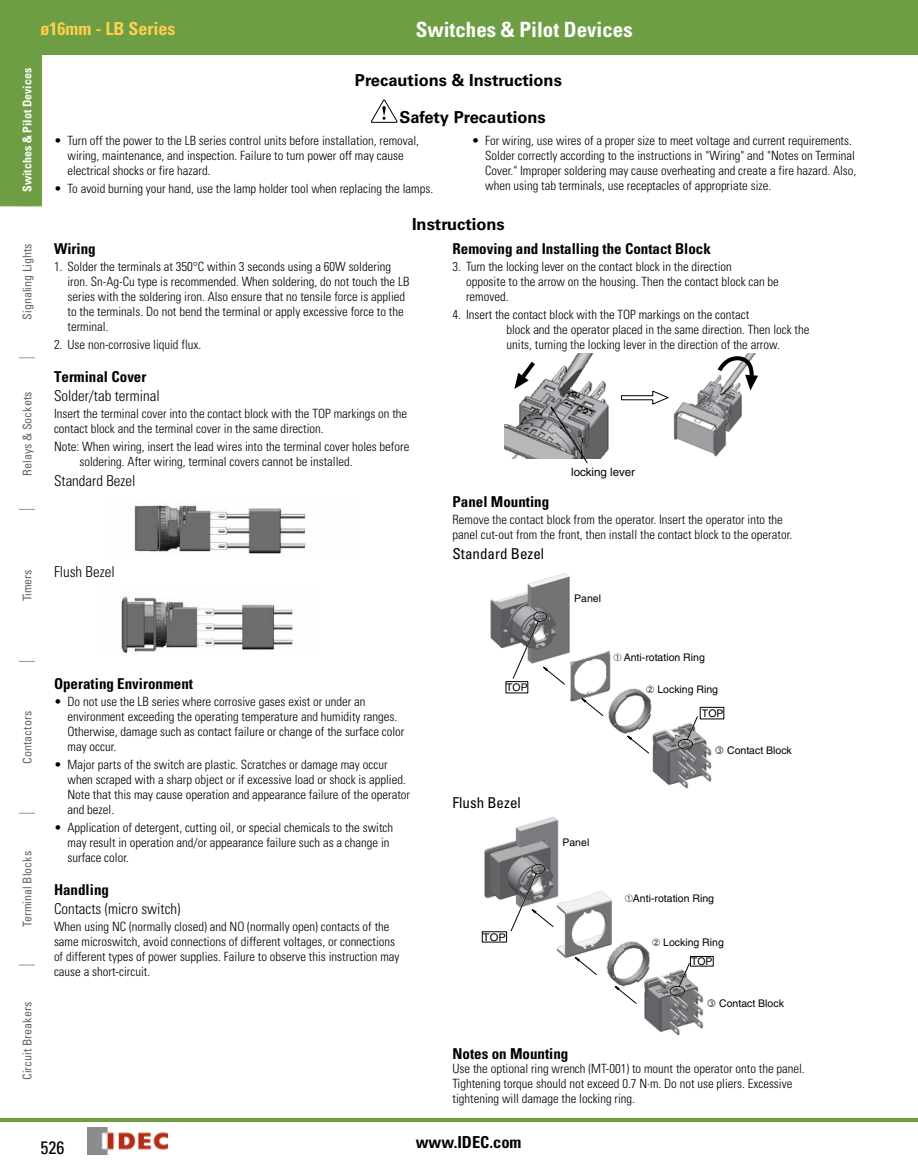
<style>
.page{position:relative;width:918px;height:1175px;background:#fff}
.page>*{position:absolute;margin:0;border:0;box-sizing:border-box;transform-origin:0 0}
.t1{font:700 condensed 21px "Univers LT Std";color:#fff}
.t2{font:700 condensed 18px "Univers LT Std";color:#ffce4e}
.t3{font:condensed 18px "Univers LT Std";color:#000}
.t4{font:700 16.5px "Univers LT Std";color:#000}
.t5{font:700 condensed 16.5px "Univers LT Std";color:#000}
.t6{font:700 condensed 15px "Univers LT Std";color:#000}
.t7{font:300 condensed 15px "Univers LT Std";color:#000}
.t8{font:condensed 15px "Univers LT Std";color:#000}
.t9{font:300 condensed 12.75px/15px "Univers LT Std";color:#000}
.t10{font:condensed 12px "Univers LT Std";color:#636466}
.t11{font:700 condensed 12px "Univers LT Std";color:#fff}
.t12{font:11.55px "Helvetica";color:#000}
.t13{font:10.5px "Helvetica";color:#000}
.t14{font:10.5px "Helvetica";color:#000;scale:1.07 1}
</style>
<div class="page">
<svg style="left:19px;top:357px;width:16px;height:1px"></svg>
<svg style="left:19px;top:509px;width:16px;height:1px"></svg>
<svg style="left:19px;top:661px;width:16px;height:1px"></svg>
<svg style="left:19px;top:813px;width:16px;height:1px"></svg>
<svg style="left:19px;top:964px;width:16px;height:1px"></svg>
<img style="left:88px;top:1127px;width:80px;height:27px">
<div style="left:0;top:54px;width:42px;height:153px;background:#6d9e43"></div>
<hr style="left:13px;top:54px;width:1px;height:152px;background:#6d9e43">
<hr style="left:41px;top:54px;width:1px;height:152px;background:#6d9e43">
<svg style="left:883px;top:54px;width:16px;height:1px"></svg>
<div style="left:0;top:0;width:918px;height:54px;background:#6d9e43"></div>
<hr style="left:0;top:1118px;width:918px;height:3px;background:#6d9e43">
<svg style="left:371px;top:100px;width:26px;height:23px"></svg>
<img style="left:134px;top:505px;width:173px;height:49px">
<img style="left:121px;top:596px;width:172px;height:57px">
<img style="left:504px;top:354px;width:105px;height:104px">
<img style="left:673px;top:354px;width:82px;height:103px">
<svg style="left:621px;top:390px;width:48px;height:15px"></svg>
<svg style="left:514px;top:357px;width:25px;height:32px"></svg>
<svg style="left:715px;top:356px;width:43px;height:34px"></svg>
<svg style="left:550px;top:405px;width:38px;height:58px;background:#8e8f91"></svg>
<img style="left:490px;top:573px;width:235px;height:216px">
<div style="left:506px;top:681px;width:22px;height:12px;border:1px solid #000"></div>
<div style="left:700px;top:707px;width:24px;height:12px;border:1px solid #000"></div>
<svg style="left:677px;top:715px;width:22px;height:35px"></svg>
<svg style="left:512px;top:610px;width:137px;height:144px"></svg>
<img style="left:481px;top:816px;width:233px;height:220px">
<div style="left:482px;top:931px;width:25px;height:11px;border:1px solid #000"></div>
<div style="left:690px;top:956px;width:24px;height:10px;border:1px solid #000"></div>
<svg style="left:510px;top:863px;width:127px;height:141px"></svg>
<svg style="left:669px;top:962px;width:22px;height:35px"></svg>
<svg style="left:716px;top:746px;width:7px;height:7px"></svg>
<svg style="left:708px;top:999px;width:6px;height:8px"></svg>
<h2 class="t2" style="left:40px;top:18px;width:136px">ø16mm - LB Series</h2>
<h1 class="t1" style="left:416px;top:17px;width:219px">Switches &amp; Pilot Devices</h1>
<p class="t11" style="left:20px;top:192px;width:126px;rotate:-90deg">Switches &amp; Pilot Devices</p>
<p class="t4" style="left:355px;top:70px;width:208px">Precautions &amp; Instructions</p>
<p class="t4" style="left:399px;top:107px;width:148px">Safety Precautions</p>
<p class="t9" style="left:68px;top:133px;width:353px;text-indent:-14px">• Turn off the power to the LB series control units before installation, removal, wiring, maintenance, and inspection. Failure to turn power off may cause electrical shocks or fire hazard.</p>
<p class="t9" style="left:54px;top:181px;width:381px">• To avoid burning your hand, use the lamp holder tool when replacing the lamps.</p>
<p class="t9" style="left:485px;top:133px;width:373px;text-indent:-14px">• For wiring, use wires of a proper size to meet voltage and current requirements.<br>Solder correctly according to the instructions in "Wiring" and "Notes on Terminal Cover." Improper soldering may cause overheating and create a fire hazard. Also, when using tab terminals, use receptacles of appropriate size.</p>
<p class="t4" style="left:412px;top:215px;width:94px">Instructions</p>
<p class="t10" style="left:20px;top:320px;width:77px;rotate:-90deg">Signaling Lights</p>
<p class="t10" style="left:20px;top:475px;width:85px;rotate:-90deg">Relays &amp; Sockets</p>
<p class="t6" style="left:54px;top:240px;width:43px">Wiring</p>
<p class="t9" style="left:68px;top:259px;width:343px;text-indent:-14px">1. Solder the terminals at 350°C within 3 seconds using a 60W soldering iron. Sn-Ag-Cu type is recommended. When soldering, do not touch the LB series with the soldering iron. Also ensure that no tensile force is applied to the terminals. Do not bend the terminal or apply excessive force to the terminal.</p>
<p class="t9" style="left:54px;top:337px;width:149px">2. Use non-corrosive liquid flux.</p>
<p class="t6" style="left:54px;top:368px;width:94px">Terminal Cover</p>
<p class="t7" style="left:54px;top:386px;width:107px">Solder/tab terminal</p>
<p class="t9" style="left:54px;top:405px;width:355px">Insert the terminal cover into the contact block with the TOP markings on the contact block and the terminal cover in the same direction.</p>
<p class="t9" style="left:79px;top:439px;width:331px;text-indent:-25px">Note: When wiring, insert the lead wires into the terminal cover holes before soldering. After wiring, terminal covers cannot be installed.</p>
<p class="t7" style="left:54px;top:471px;width:83px">Standard Bezel</p>
<p class="t10" style="left:20px;top:601px;width:33px;rotate:-90deg">Timers</p>
<p class="t7" style="left:54px;top:563px;width:62px">Flush Bezel</p>
<p class="t10" style="left:20px;top:763px;width:54px;rotate:-90deg">Contactors</p>
<p class="t10" style="left:20px;top:927px;width:78px;rotate:-90deg">Terminal Blocks</p>
<p class="t10" style="left:20px;top:1080px;width:79px;rotate:-90deg">Circuit Breakers</p>
<p class="t6" style="left:54px;top:674px;width:141px">Operating Environment</p>
<p class="t9" style="left:68px;top:693px;width:339px;text-indent:-14px">• Do not use the LB series where corrosive gases exist or under an environment exceeding the operating temperature and humidity ranges.<br>Otherwise, damage such as contact failure or change of the surface color may occur.</p>
<p class="t9" style="left:68px;top:757px;width:344px;text-indent:-14px">• Major parts of the switch are plastic. Scratches or damage may occur when scraped with a sharp object or if excessive load or shock is applied.<br>Note that this may cause operation and appearance failure of the operator and bezel.</p>
<p class="t9" style="left:68px;top:820px;width:327px;text-indent:-14px">• Application of detergent, cutting oil, or special chemicals to the switch may result in operation and/or appearance failure such as a change in surface color.</p>
<p class="t6" style="left:54px;top:880px;width:57px">Handling</p>
<p class="t7" style="left:54px;top:899px;width:128px">Contacts (micro switch)</p>
<p class="t9" style="left:54px;top:918px;width:347px">When using NC (normally closed) and NO (normally open) contacts of the same microswitch, avoid connections of different voltages, or connections of different types of power supplies. Failure to observe this instruction may cause a short-circuit.</p>
<p class="t6" style="left:453px;top:240px;width:260px">Removing and Installing the Contact Block</p>
<p class="t9" style="left:466px;top:259px;width:314px;text-indent:-14px">3. Turn the locking lever on the contact block in the direction<br>opposite to the arrow on the housing. Then the contact block can be removed.</p>
<p class="t9" style="left:507px;top:307px;width:304px;text-indent:-54px">4. Insert the contact block with the TOP markings on the contact<br>block and the operator placed in the same direction. Then lock the units, turning the locking lever in the direction of the arrow.</p>
<p class="t12" style="left:571px;top:465px;width:66px">locking lever</p>
<p class="t6" style="left:453px;top:492px;width:98px">Panel Mounting</p>
<p class="t9" style="left:453px;top:511px;width:341px">Remove the contact block from the operator. Insert the operator into the panel cut-out from the front, then install the contact block to the operator.</p>
<p class="t8" style="left:453px;top:544px;width:93px">Standard Bezel</p>
<p class="t13" style="left:506px;top:681px;width:23px">TOP</p>
<p class="t8" style="left:453px;top:793px;width:70px">Flush Bezel</p>
<p class="t14" style="left:483px;top:931px;width:23px">TOP</p>
<p class="t13" style="left:574px;top:592px;width:28px">Panel</p>
<p class="t13" style="left:614px;top:651px;width:93px">➀ Anti-rotation Ring</p>
<p class="t13" style="left:646px;top:683px;width:74px">➁ Locking Ring</p>
<p class="t13" style="left:702px;top:707px;width:23px">TOP</p>
<p class="t13" style="left:727px;top:743px;width:66px">Contact Block</p>
<p class="t13" style="left:562px;top:836px;width:28px">Panel</p>
<p class="t13" style="left:625px;top:892px;width:91px">➀Anti-rotation Ring</p>
<p class="t13" style="left:652px;top:936px;width:73px">➁ Locking Ring</p>
<p class="t13" style="left:691px;top:955px;width:23px">TOP</p>
<p class="t13" style="left:719px;top:997px;width:66px">Contact Block</p>
<p class="t6" style="left:453px;top:1044px;width:117px">Notes on Mounting</p>
<p class="t9" style="left:453px;top:1061px;width:354px">Use the optional ring wrench (MT-001) to mount the operator onto the panel.<br>Tightening torque should not exceed 0.7 N·m. Do not use pliers. Excessive tightening will damage the locking ring.</p>
<h2 class="t3" style="left:40px;top:1136px;width:25px">526</h2>
<p class="t5" style="left:416px;top:1131px;width:107px">www.IDEC.com</p>
</div>
